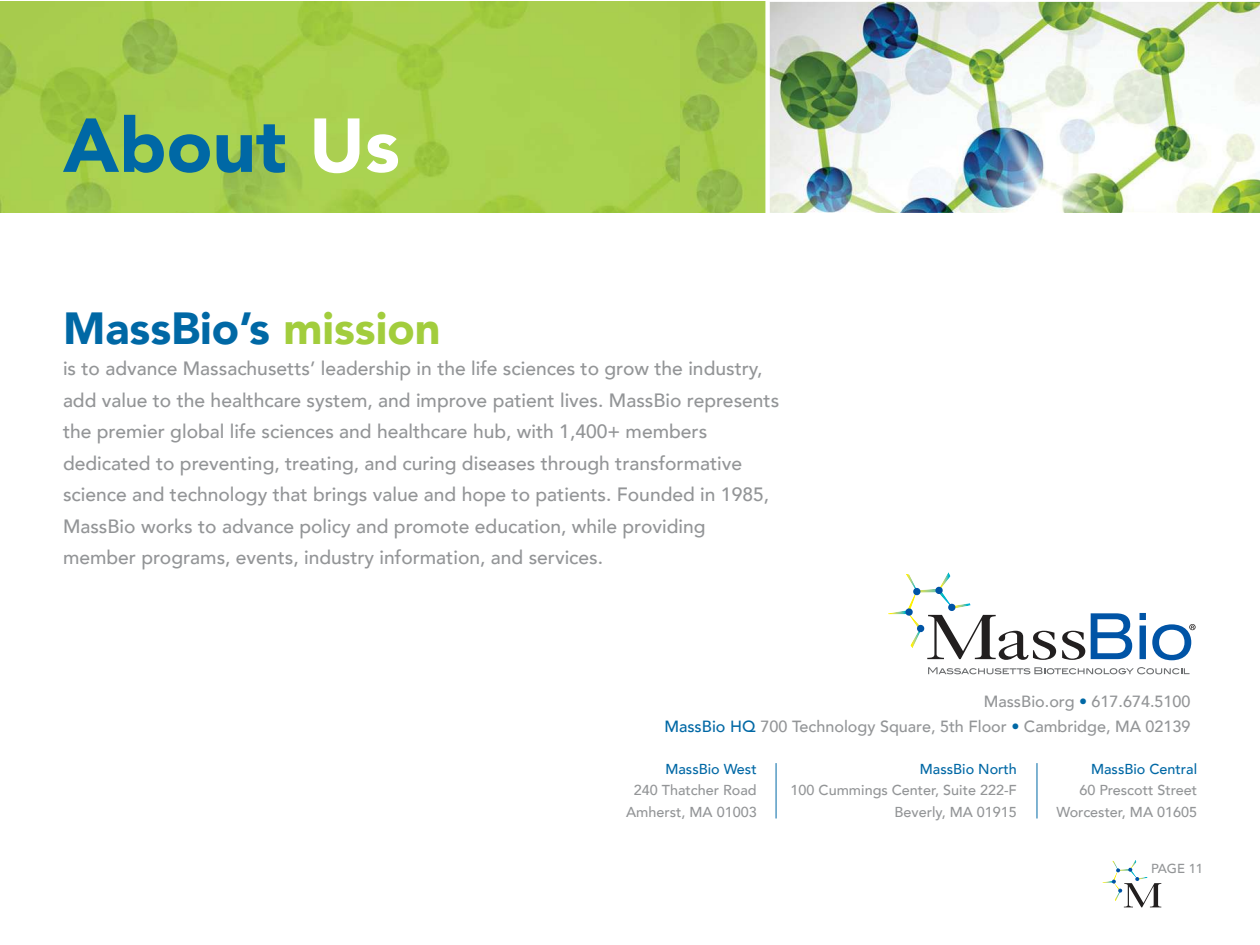
<style>
.page{position:relative;width:1260px;height:945px;background:#fff}
.page>*{position:absolute;margin:0;border:0;box-sizing:border-box;transform-origin:0 0}
.t1{font:900 75.42px "Avenir";color:#0068a5}
.t2{font:900 44.98px "Avenir";color:#0068a5}
.t3{font:500 19.25px/31.5px "Avenir";color:#939597}
.t4{font:500 16.1px/25.2px "Avenir";color:#939597;text-align:right}
.t5{font:500 14.35px/21.5px "Avenir";color:#939597;text-align:right}
.t6{font:500 14.35px "Avenir";color:#0068a5}
.t7{font:500 12.95px "Avenir";color:#939597}
.s1{color:#fff}
.s2{color:#a2cd3d}
.s3{color:#0068a5}
</style>
<div class="page">
<img style="left:910px;top:632px;width:10px;height:16px">
<img style="left:888px;top:610px;width:17px;height:5px">
<img style="left:906px;top:574px;width:11px;height:14px">
<img style="left:956px;top:603px;width:15px;height:5px">
<img style="left:940px;top:572px;width:11px;height:15px">
<img style="left:908px;top:589px;width:42px;height:37px">
<svg style="left:935px;top:586px;width:8px;height:8px"></svg>
<svg style="left:913px;top:588px;width:8px;height:8px"></svg>
<div style="left:905px;top:608px;width:8px;height:8px;background:#0054a6;border-radius:3px"></div>
<svg style="left:917px;top:624px;width:8px;height:9px"></svg>
<div style="left:948px;top:603px;width:8px;height:8px;background:#0054a6;border-radius:3px"></div>
<svg style="left:928px;top:667px;width:262px;height:7px"></svg>
<svg style="left:927px;top:615px;width:129px;height:45px"></svg>
<svg style="left:1062px;top:631px;width:23px;height:29px"></svg>
<svg style="left:1091px;top:613px;width:41px;height:46px"></svg>
<svg style="left:1140px;top:613px;width:6px;height:46px"></svg>
<svg style="left:1152px;top:624px;width:44px;height:36px"></svg>
<hr style="left:1037px;top:763px;width:1px;height:56px;background:#0068a5">
<hr style="left:776px;top:763px;width:1px;height:56px;background:#0068a5">
<img style="left:0;top:2px;width:1260px;height:211px">
<img style="left:680px;top:2px;width:85px;height:211px">
<div style="left:765px;top:0;width:5px;height:215px;background:#fff"></div>
<svg style="left:1102px;top:860px;width:60px;height:48px"></svg>
<h1 class="t1" style="left:63px;top:112px;width:338px">About <span class="s1">Us</span></h1>
<h2 class="t2" style="left:63px;top:308px;width:379px">MassBio’s <span class="s2">mission</span></h2>
<p class="t3" style="left:63px;top:354px;width:718px">is to advance Massachusetts’ leadership in the life sciences to grow the industry, add value to the healthcare system, and improve patient lives. MassBio represents the premier global life sciences and healthcare hub, with 1,400+ members dedicated to preventing, treating, and curing diseases through transformative science and technology that brings value and hope to patients. Founded in 1985, MassBio works to advance policy and promote education, while providing member programs, events, industry information, and services.</p>
<p class="t4" style="left:664px;top:690px;width:528px">MassBio.org <span class="s3">•</span> 617.674.5100<br><span class="s3">MassBio HQ</span> 700 Technology Square, 5th Floor <span class="s3">•</span> Cambridge, MA 02139</p>
<p class="t6" style="left:665px;top:763px;width:93px">MassBio West</p>
<p class="t5" style="left:626px;top:781px;width:132px;text-align:center">240 Thatcher Road<br>Amherst, MA 01003</p>
<p class="t6" style="left:920px;top:763px;width:98px">MassBio North</p>
<p class="t5" style="left:791px;top:781px;width:228px">100 Cummings Center, Suite 222-F<br>Beverly, MA 01915</p>
<p class="t6" style="left:1091px;top:763px;width:108px">MassBio Central</p>
<p class="t5" style="left:1057px;top:781px;width:142px">60 Prescott Street<br>Worcester, MA 01605</p>
<p class="t7" style="left:1151px;top:863px;width:54px">PAge 11</p>
</div>
